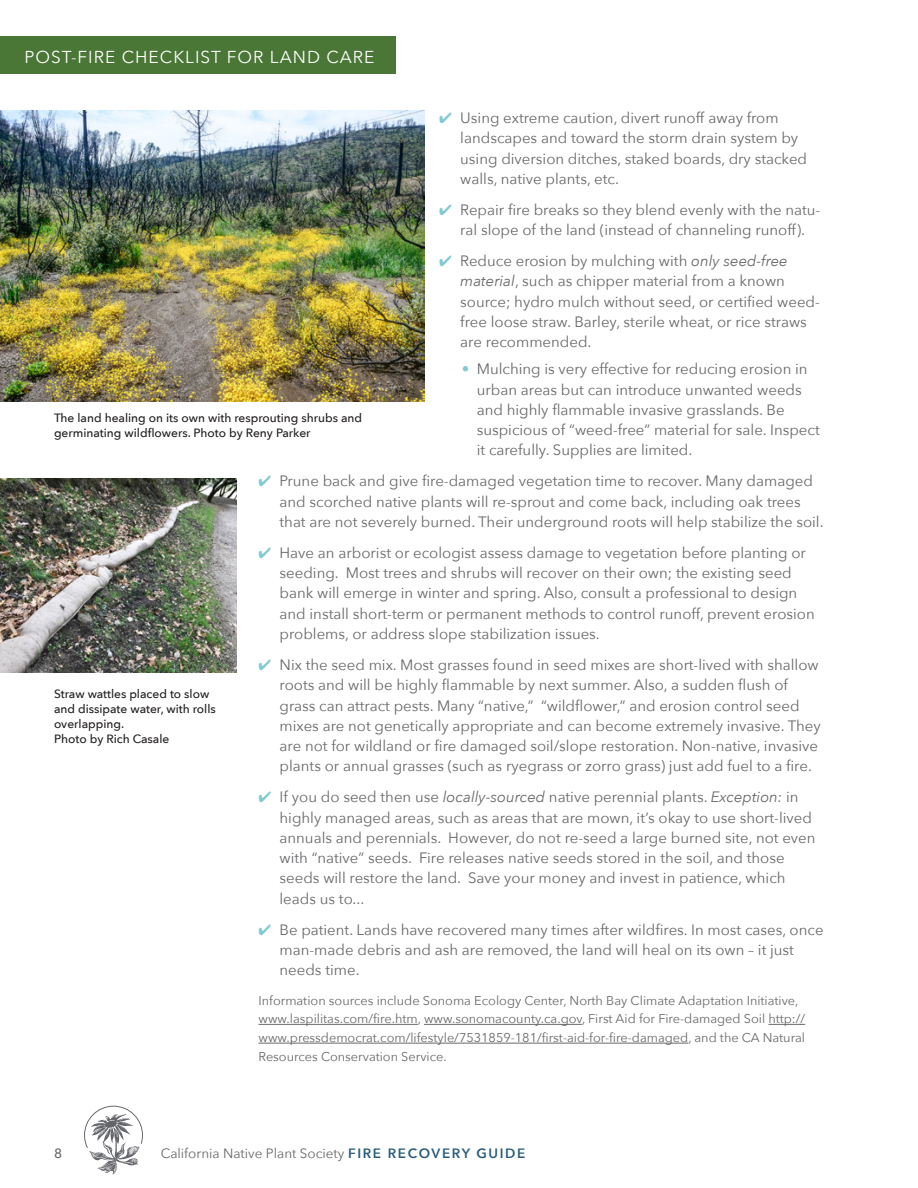
<style>
.page{position:relative;width:918px;height:1188px;background:#fff}
.page>*{position:absolute;margin:0;border:0;box-sizing:border-box;transform-origin:0 0}
.top_headline_continu{font:17.25px "Avenir Next";letter-spacing:.06em;color:#fff}
.body{font:15px/20.2px "Avenir Next";color:#69696c}
.t1{font:13.5px "Avenir Next";color:#69696c}
.t2{font:500 13.5px "Avenir Next";color:#69696c}
.references{font:12.75px/18.8px "Avenir Next";color:#69696c}
.t3{font:500 12px/15px "Avenir Next";color:#231f20}
.s1{color:#80cad5}
.s2{font-style:italic}
.s3{font-weight:600;color:#2a5d7c}
</style>
<div class="page">
<svg style="left:84px;top:1106px;width:59px;height:69px"></svg>
<hr style="left:259px;top:1024px;width:159px;height:1px;background:#69696c">
<hr style="left:424px;top:1024px;width:158px;height:1px;background:#69696c">
<hr style="left:768px;top:1024px;width:37px;height:1px;background:#69696c">
<hr style="left:259px;top:1043px;width:429px;height:1px;background:#69696c">
<img style="left:0;top:478px;width:237px;height:195px">
<img style="left:0;top:111px;width:425px;height:291px">
<div style="left:0;top:36px;width:395px;height:38px;background:#4a7636"></div>
<p class="top_headline_continu" style="left:24px;top:42px;width:352px">POST-FIRE CHECKLIST FOR LAND CARE</p>
<p class="body" style="left:460px;top:107px;width:348px;text-indent:-21px"><span class="s1">✔</span> Using extreme caution, divert runoff away from landscapes and toward the storm drain system by using diversion ditches, staked boards, dry stacked walls, native plants, etc.</p>
<p class="body" style="left:439px;top:199px;width:383px;text-align:center"><span class="s1">✔</span> Repair fire breaks so they blend evenly with the natu&shy;ral slope of the land (instead of channeling runoff).</p>
<p class="body" style="left:460px;top:250px;width:361px;text-indent:-21px"><span class="s1">✔</span> Reduce erosion by mulching with <span class="s2">only seed-free material</span>, such as chipper material from a known source; hydro mulch without seed, or certified weed&shy;free loose straw. Barley, sterile wheat, or rice straws are recommended.</p>
<p class="body" style="left:477px;top:358px;width:345px;text-indent:-15px"><span class="s1">•</span> Mulching is very effective for reducing erosion in urban areas but can introduce unwanted weeds and highly flammable invasive grasslands. Be suspicious of “weed-free” material for sale. Inspect it carefully. Supplies are limited.</p>
<p class="body" style="left:280px;top:470px;width:546px;text-indent:-21px"><span class="s1">✔</span> Prune back and give fire-damaged vegetation time to recover. Many damaged and scorched native plants will re-sprout and come back, including oak trees that are not severely burned. Their underground roots will help stabilize the soil.</p>
<p class="body" style="left:280px;top:542px;width:537px;text-indent:-21px"><span class="s1">✔</span> Have an arborist or ecologist assess damage to vegetation before planting or seeding. Most trees and shrubs will recover on their own; the existing seed bank will emerge in winter and spring. Also, consult a professional to design and install short-term or permanent methods to control runoff, prevent erosion problems, or address slope stabilization issues.</p>
<p class="body" style="left:280px;top:654px;width:543px;text-indent:-21px"><span class="s1">✔</span> Nix the seed mix. Most grasses found in seed mixes are short-lived with shallow roots and will be highly flammable by next summer. Also, a sudden flush of grass can attract pests. Many “native,” “wildflower,” and erosion control seed mixes are not genetically appropriate and can become extremely invasive. They are not for wildland or fire damaged soil/slope restoration. Non-native, invasive plants or annual grasses (such as ryegrass or zorro grass) just add fuel to a fire.</p>
<p class="body" style="left:280px;top:786px;width:538px;text-indent:-21px"><span class="s1">✔</span> If you do seed then use <span class="s2">locally-sourced</span> native perennial plants. <span class="s2">Exception:</span> in highly managed areas, such as areas that are mown, it’s okay to use short-lived annuals and perennials. However, do not re-seed a large burned site, not even with “native” seeds. Fire releases native seeds stored in the soil, and those seeds will restore the land. Save your money and invest in patience, which leads us to...</p>
<p class="body" style="left:280px;top:919px;width:546px;text-indent:-21px"><span class="s1">✔</span> Be patient. Lands have recovered many times after wildfires. In most cases, once man-made debris and ash are removed, the land will heal on its own – it just needs time.</p>
<p class="references" style="left:259px;top:990px;width:548px">Information sources include Sonoma Ecology Center, North Bay Climate Adaptation Initiative, www.laspilitas.com/fire.htm, www.sonomacounty.ca.gov, First Aid for Fire-damaged Soil http:// www.pressdemocrat.com/lifestyle/7531859-181/first-aid-for-fire-damaged, and the CA Natural Resources Conservation Service.</p>
<p class="t3" style="left:54px;top:410px;width:310px">The land healing on its own with resprouting shrubs and germinating wildflowers. Photo by Reny Parker</p>
<p class="t3" style="left:54px;top:686px;width:163px">Straw wattles placed to slow and dissipate water, with rolls overlapping.<br>Photo by Rich Casale</p>
<p class="t2" style="left:54px;top:1142px;width:10px">8</p>
<p class="t1" style="left:161px;top:1142px;width:366px">California Native Plant Society <span class="s3">FIRE RECOVERY GUIDE</span></p>
</div>
